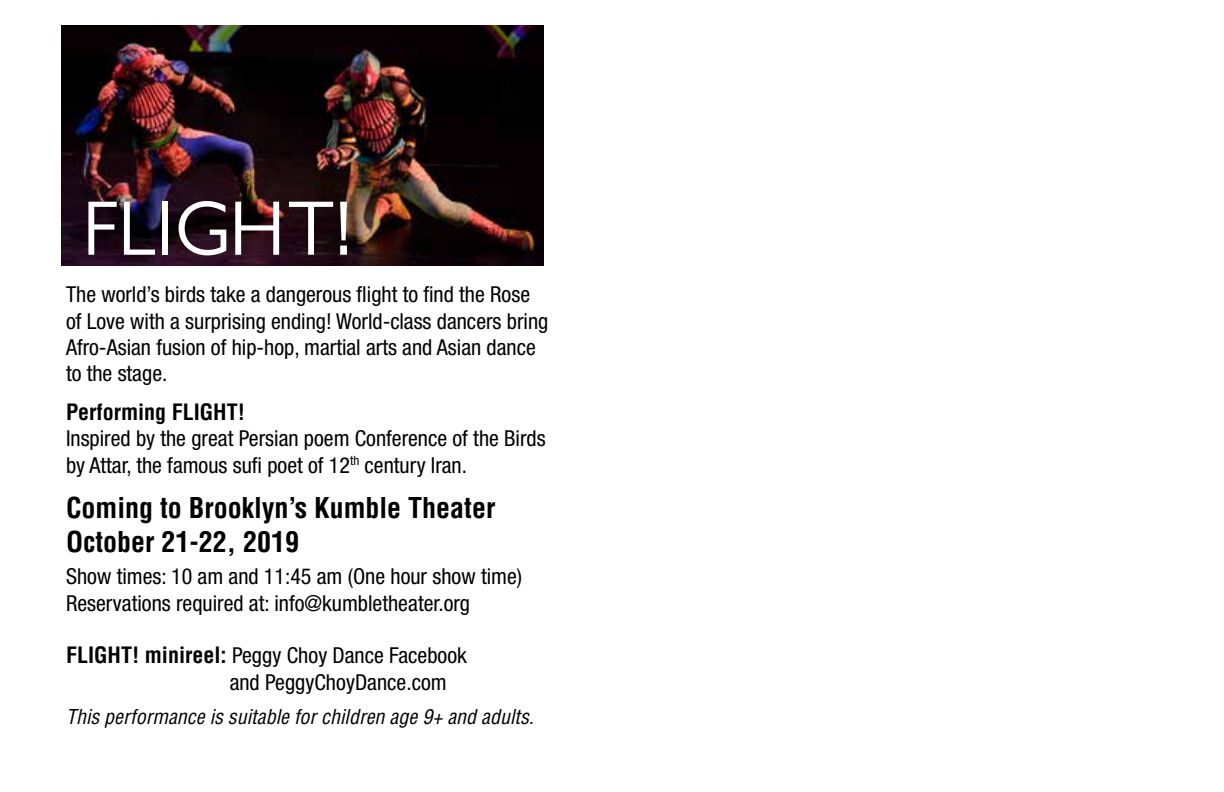
<style>
.page{position:relative;width:1224px;height:792px;background:#fff}
.page>*{position:absolute;margin:0;border:0;box-sizing:border-box;transform-origin:0 0}
.t1{font:500 75px "Petita";letter-spacing:.01em;color:#fff}
.t2{font:700 condensed 28px/33.6px "Helvetica";color:#000}
.t3{font:condensed 22px/26.4px "Helvetica Neue";color:#000}
.t4{font:700 condensed 22px "Helvetica";color:#000}
.t5{font:italic condensed 20px "Helvetica";color:#000}
.s1{font-family:"Helvetica";font-weight:700}
</style>
<div class="page">
<img style="left:62px;top:26px;width:482px;height:240px">
<h1 class="t1" style="left:84px;top:184px;width:268px">FLIGHT!</h1>
<p class="t3" style="left:66px;top:281px;width:484px">The world’s birds take a dangerous flight to find the Rose of Love with a surprising ending! World-class dancers bring Afro-Asian fusion of hip-hop, martial arts and Asian dance to the stage.</p>
<p class="t4" style="left:66px;top:398px;width:181px">Performing FLIGHT!</p>
<p class="t3" style="left:66px;top:425px;width:481px">Inspired by the great Persian poem Conference of the Birds by Attar, the famous sufi poet of 12<sup>th</sup> century Iran.</p>
<p class="t2" style="left:66px;top:491px;width:431px">Coming to Brooklyn’s Kumble Theater<br>October 21-22, 2019</p>
<p class="t3" style="left:66px;top:563px;width:458px">Show times: 10 am and 11:45 am (One hour show time)<br>Reservations required at: info@kumbletheater.org</p>
<p class="t3" style="left:230px;top:642px;width:239px;text-indent:-164px"><span class="s1">FLIGHT! minireel:</span> Peggy Choy Dance Facebook and PeggyChoyDance.com</p>
<p class="t5" style="left:66px;top:704px;width:469px">This performance is suitable for children age 9+ and adults.</p>
</div>
